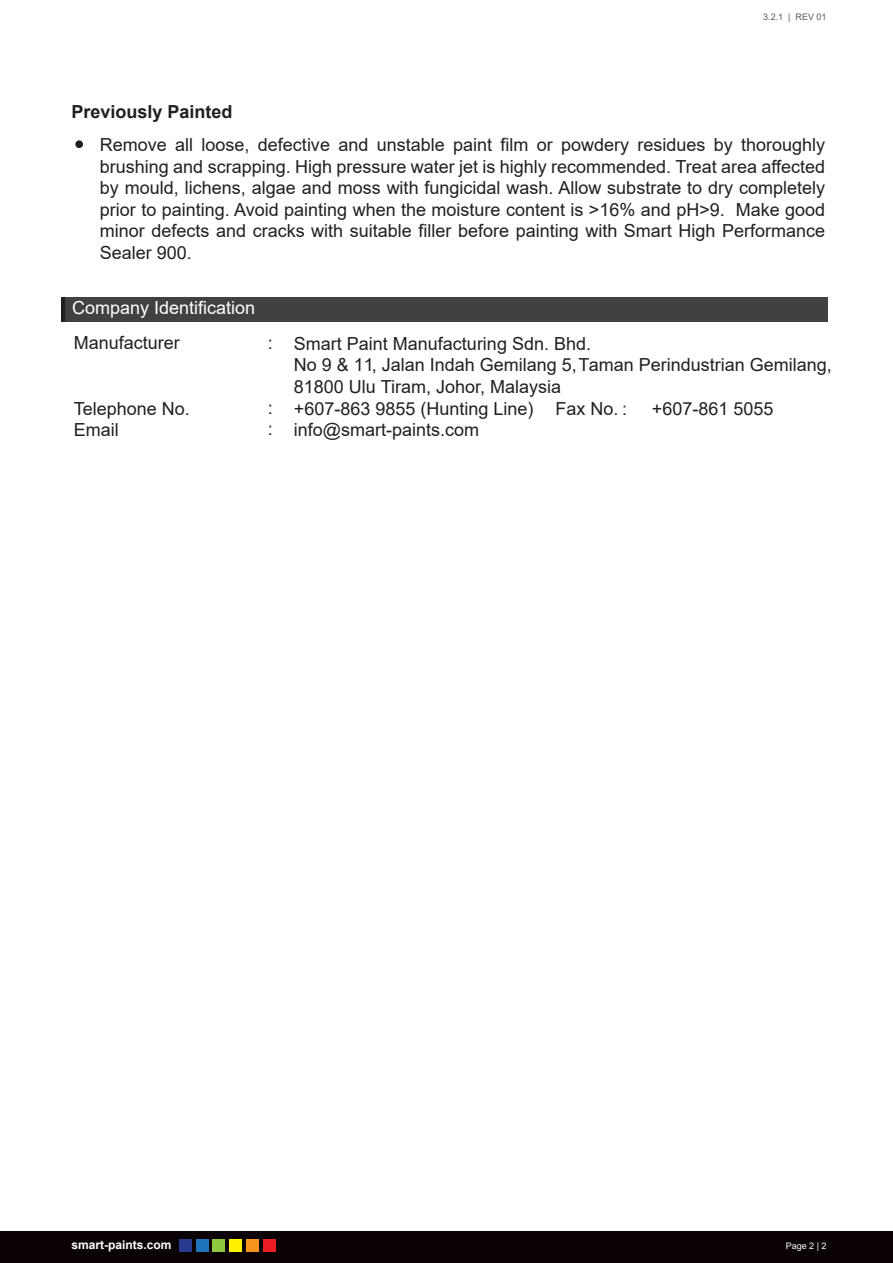
<style>
.page{position:relative;width:893px;height:1263px;background:#fff}
.page>*{position:absolute;margin:0;border:0;box-sizing:border-box;transform-origin:0 0}
.t1{font:18px/21.6px "Arial";color:#231f20;text-align:justify}
.t2{font:18px "Arial";color:#fff}
.t3{font:700 18px "Arial";color:#231f20}
.t4{font:700 12px "Arial";color:#fff}
.t5{font:9px "Arial";color:#58595b}
.t6{font:9px "Arial";color:#fff}
</style>
<div class="page">
<div style="left:0;top:1231px;width:893px;height:32px;background:#0a0203"></div>
<div style="left:179px;top:1239px;width:13px;height:13px;background:#2a3990"></div>
<div style="left:196px;top:1239px;width:13px;height:13px;background:#1d75bc"></div>
<div style="left:213px;top:1239px;width:12px;height:13px;background:#8dc63f"></div>
<div style="left:229px;top:1239px;width:13px;height:13px;background:#fff200"></div>
<div style="left:246px;top:1239px;width:13px;height:13px;background:#f7941e"></div>
<div style="left:263px;top:1239px;width:13px;height:13px;background:#ed1d24"></div>
<div style="left:75px;top:140px;width:8px;height:8px;background:#231f20;border-radius:50%"></div>
<div style="left:61px;top:297px;width:767px;height:24px;background:#414042"></div>
<hr style="left:61px;top:297px;width:4px;height:24px;background:#231f20">
<p class="t3" style="left:71px;top:99px;width:163px">Previously Painted</p>
<p class="t5" style="left:763px;top:11px;width:65px">3.2.1 | REV 01</p>
<p class="t1" style="left:100px;top:134px;width:727px">Remove all loose, defective and unstable paint film or powdery residues by thoroughly brushing and scrapping. High pressure water jet is highly recommended. Treat area affected by mould, lichens, algae and moss with fungicidal wash. Allow substrate to dry completely prior to painting. Avoid painting when the moisture content is &gt;16% and pH&gt;9. Make good minor defects and cracks with suitable filler before painting with Smart High Performance Sealer 900.</p>
<p class="t2" style="left:72px;top:295px;width:185px">Company Identification</p>
<p class="t1" style="left:74px;top:332px;width:108px">Manufacturer</p>
<p class="t1" style="left:294px;top:332px;width:539px;text-align:left;text-indent:-26px">: Smart Paint Manufacturing Sdn. Bhd.<br>No 9 &amp; 11, Jalan Indah Gemilang 5,Taman Perindustrian Gemilang,<br>81800 Ulu Tiram, Johor, Malaysia</p>
<p class="t1" style="left:74px;top:398px;width:118px">Telephone No.</p>
<p class="t1" style="left:268px;top:397px;width:7px">:</p>
<p class="t1" style="left:555px;top:398px;width:73px">Fax No. :</p>
<p class="t1" style="left:74px;top:419px;width:46px">Email</p>
<p class="t1" style="left:268px;top:419px;width:213px">: info@smart-paints.com</p>
<p class="t1" style="left:294px;top:398px;width:241px">+607-863 9855 (Hunting Line)</p>
<p class="t1" style="left:652px;top:398px;width:123px">+607-861 5055</p>
<p class="t4" style="left:72px;top:1236px;width:102px">smart-paints.com</p>
<p class="t6" style="left:786px;top:1239px;width:42px">Page 2 | 2</p>
</div>
